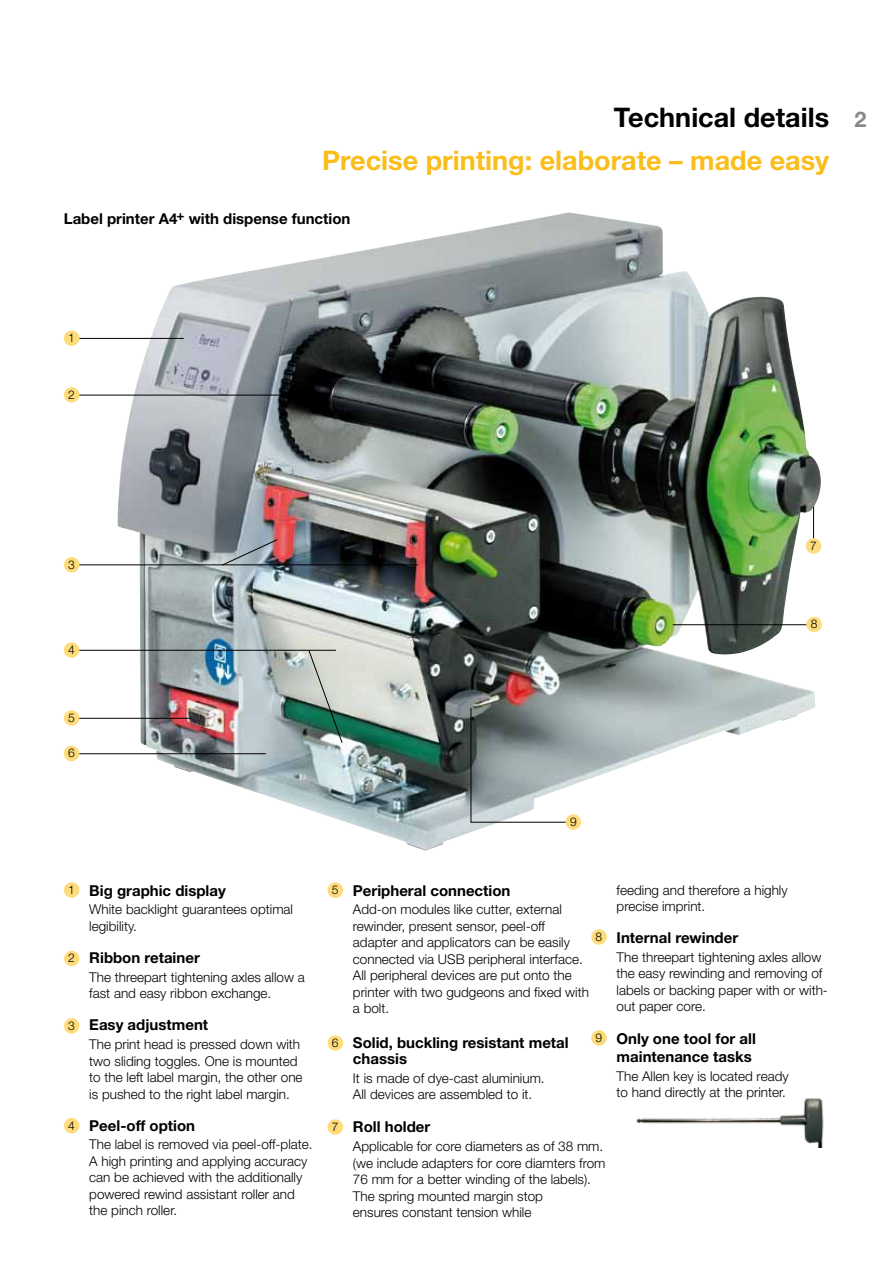
<style>
.page{position:relative;width:893px;height:1263px;background:#fff}
.page>*{position:absolute;margin:0;border:0;box-sizing:border-box;transform-origin:0 0}
.t1{font:700 27px "Helvetica Neue";color:#fbbd1a}
.t2{font:700 27px "Helvetica Neue";color:#000}
.t3{font:700 21.6px "Helvetica Neue";color:#87888a}
.t4{font:700 15px/16.5px "Helvetica Neue";color:#000}
.t5{font:300 13.5px/16.5px "Helvetica Neue";color:#000}
.t6{font:300 12px "Helvetica Neue";color:#000}
</style>
<div class="page">
<div style="left:64px;top:882px;width:15px;height:16px;background:#ffdc7b;border-radius:50%"></div>
<img style="left:636px;top:1098px;width:188px;height:49px">
<div style="left:64px;top:951px;width:15px;height:15px;background:#ffdc7b;border-radius:50%"></div>
<div style="left:64px;top:1018px;width:15px;height:16px;background:#ffdc7b;border-radius:50%"></div>
<div style="left:64px;top:1118px;width:15px;height:15px;background:#ffdc7b;border-radius:50%"></div>
<div style="left:328px;top:882px;width:15px;height:16px;background:#ffdc7b;border-radius:50%"></div>
<div style="left:328px;top:1035px;width:15px;height:16px;background:#ffdc7b;border-radius:50%"></div>
<div style="left:328px;top:1119px;width:15px;height:16px;background:#ffdc7b;border-radius:50%"></div>
<div style="left:591px;top:929px;width:16px;height:16px;background:#ffdc7b;border-radius:50%"></div>
<div style="left:591px;top:1030px;width:16px;height:16px;background:#ffdc7b;border-radius:50%"></div>
<img style="left:117px;top:212px;width:704px;height:638px">
<hr style="left:72px;top:338px;width:112px;height:1px;background:#000">
<hr style="left:72px;top:564px;width:346px;height:1px;background:#000">
<hr style="left:72px;top:753px;width:194px;height:1px;background:#000">
<hr style="left:72px;top:718px;width:119px;height:1px;background:#000">
<hr style="left:72px;top:650px;width:264px;height:1px;background:#000">
<hr style="left:72px;top:395px;width:258px;height:1px;background:#000">
<div style="left:64px;top:330px;width:15px;height:16px;background:#ffdc7b;border-radius:50%"></div>
<div style="left:64px;top:557px;width:15px;height:15px;background:#ffdc7b;border-radius:50%"></div>
<div style="left:64px;top:746px;width:15px;height:15px;background:#ffdc7b;border-radius:50%"></div>
<div style="left:64px;top:710px;width:15px;height:16px;background:#ffdc7b;border-radius:50%"></div>
<div style="left:64px;top:642px;width:15px;height:16px;background:#ffdc7b;border-radius:50%"></div>
<div style="left:64px;top:387px;width:15px;height:16px;background:#ffdc7b;border-radius:50%"></div>
<hr style="left:673px;top:624px;width:140px;height:1px;background:#000">
<div style="left:806px;top:617px;width:16px;height:15px;background:#ffdc7b;border-radius:50%"></div>
<hr style="left:813px;top:507px;width:1px;height:32px;background:#000">
<hr style="left:471px;top:708px;width:1px;height:114px;background:#000">
<hr style="left:471px;top:822px;width:103px;height:1px;background:#000">
<div style="left:566px;top:814px;width:15px;height:16px;background:#ffdc7b;border-radius:50%"></div>
<div style="left:806px;top:538px;width:15px;height:16px;background:#ffdc7b;border-radius:50%"></div>
<svg style="left:221px;top:539px;width:57px;height:27px;background:#8b9099"></svg>
<svg style="left:308px;top:650px;width:35px;height:94px;background:#97aea1"></svg>
<h1 class="t2" style="left:614px;top:101px;width:217px">Technical details</h1>
<h1 class="t1" style="left:322px;top:144px;width:508px">Precise printing: elaborate – made easy</h1>
<p class="t4" style="left:64px;top:210px;width:288px">Label printer A4<sup>+</sup> with dispense function</p>
<h2 class="t3" style="left:854px;top:106px;width:14px">2</h2>
<p class="t6" style="left:68px;top:330px;width:8px">1</p>
<p class="t6" style="left:68px;top:387px;width:8px">2</p>
<p class="t6" style="left:68px;top:557px;width:8px">3</p>
<p class="t6" style="left:68px;top:642px;width:8px">4</p>
<p class="t6" style="left:68px;top:710px;width:8px">5</p>
<p class="t6" style="left:68px;top:746px;width:8px">6</p>
<p class="t6" style="left:810px;top:539px;width:8px">7</p>
<p class="t6" style="left:811px;top:617px;width:8px">8</p>
<p class="t6" style="left:570px;top:814px;width:8px">9</p>
<p class="t6" style="left:68px;top:882px;width:8px">1</p>
<p class="t6" style="left:68px;top:951px;width:8px">2</p>
<p class="t6" style="left:68px;top:1018px;width:8px">3</p>
<p class="t6" style="left:68px;top:1118px;width:8px">4</p>
<p class="t4" style="left:89px;top:882px;width:138px">Big graphic display</p>
<p class="t5" style="left:89px;top:901px;width:205px">White backlight guarantees optimal legibility.</p>
<p class="t4" style="left:89px;top:949px;width:112px">Ribbon retainer</p>
<p class="t5" style="left:89px;top:968px;width:217px">The threepart tightening axles allow a fast and easy ribbon exchange.</p>
<p class="t4" style="left:89px;top:1016px;width:120px">Easy adjustment</p>
<p class="t5" style="left:89px;top:1036px;width:215px">The print head is pressed down with two sliding toggles. One is mounted to the left label margin, the other one is pushed to the right label margin.</p>
<p class="t4" style="left:89px;top:1117px;width:107px">Peel-off option</p>
<p class="t5" style="left:89px;top:1136px;width:225px">The label is removed via peel-off-plate.<br>A high printing and applying accuracy can be achieved with the additionally powered rewind assistant roller and the pinch roller.</p>
<p class="t6" style="left:332px;top:882px;width:8px">5</p>
<p class="t6" style="left:332px;top:1035px;width:8px">6</p>
<p class="t6" style="left:332px;top:1119px;width:8px">7</p>
<p class="t4" style="left:353px;top:882px;width:159px">Peripheral connection</p>
<p class="t5" style="left:353px;top:901px;width:238px">Add-on modules like cutter, external rewinder, present sensor, peel-off adapter and applicators can be easily connected via USB peripheral interface.<br>All peripheral devices are put onto the printer with two gudgeons and fixed with a bolt.</p>
<p class="t4" style="left:353px;top:1034px;width:217px">Solid, buckling resistant metal chassis</p>
<p class="t5" style="left:353px;top:1069px;width:193px">It is made of dye-cast aluminium.<br>All devices are assembled to it.</p>
<p class="t4" style="left:353px;top:1118px;width:79px">Roll holder</p>
<p class="t5" style="left:353px;top:1138px;width:254px">Applicable for core diameters as of 38 mm. (we include adapters for core diamters from 76 mm for a better winding of the labels).<br>The spring mounted margin stop<br>ensures constant tension while</p>
<p class="t6" style="left:595px;top:929px;width:8px">8</p>
<p class="t6" style="left:595px;top:1030px;width:8px">9</p>
<p class="t5" style="left:617px;top:881px;width:173px">feeding and therefore a highly precise imprint.</p>
<p class="t4" style="left:617px;top:929px;width:123px">Internal rewinder</p>
<p class="t5" style="left:617px;top:948px;width:213px">The threepart tightening axles allow the easy rewinding and removing of labels or backing paper with or with&shy;out paper core.</p>
<p class="t4" style="left:617px;top:1029px;width:141px;line-height:18.6px">Only one tool for all maintenance tasks</p>
<p class="t5" style="left:617px;top:1067px;width:174px">The Allen key is located ready to hand directly at the printer.</p>
</div>
